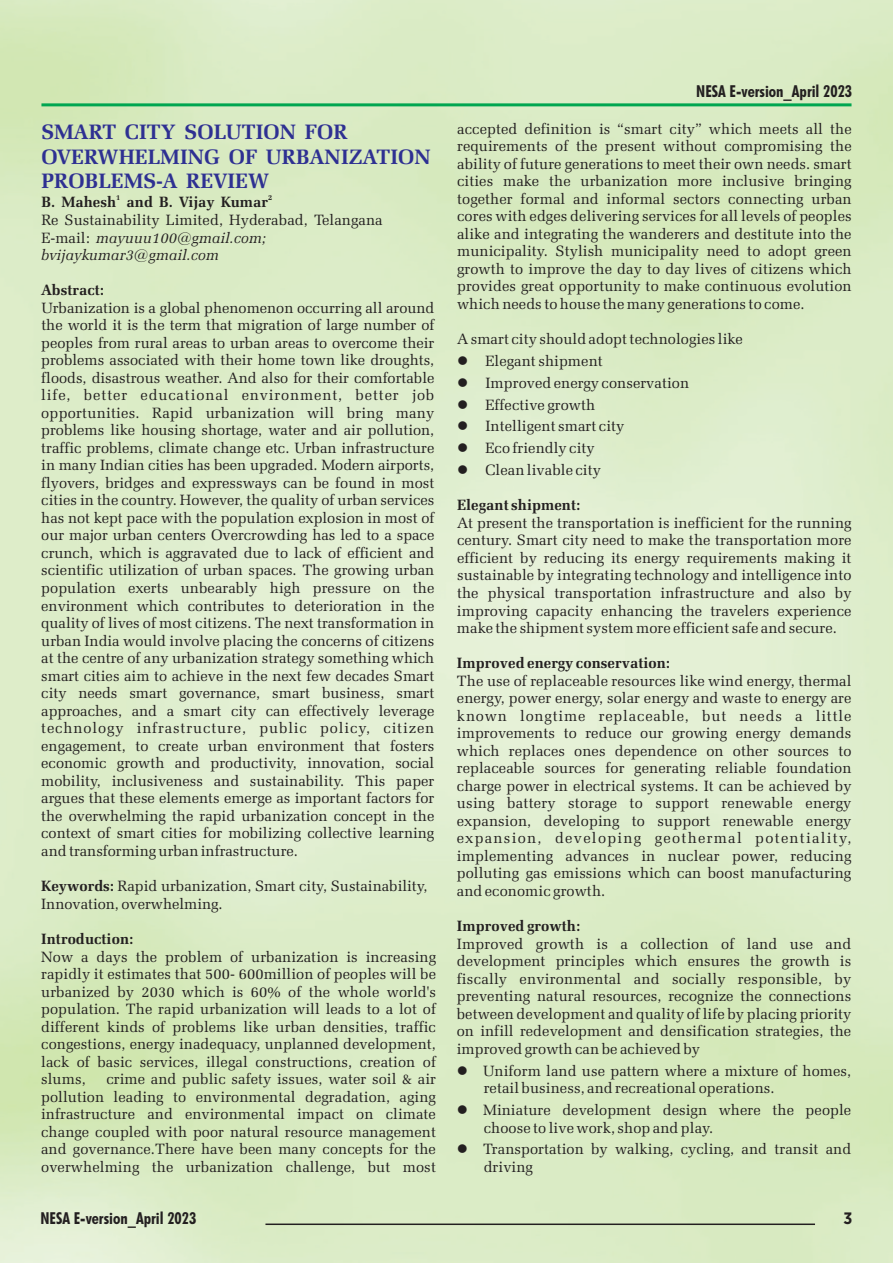
<style>
.page{position:relative;width:893px;height:1263px;background:#fff}
.page>*{position:absolute;margin:0;border:0;box-sizing:border-box;transform-origin:0 0}
.t1{font:700 21px/24.6px "Zapf Elliptical 711 BT";letter-spacing:.005em;color:#2e3092}
.t2{font:700 condensed 16.5px "Futura BT";color:#231f20}
.t3{font:700 16.5px "Gotham Narrow";color:#231f20}
.t4{font:15px/17.5px "Zapf Elliptical 711 BT";letter-spacing:.005em;color:#231f20;text-align:justify}
.t5{font:700 15px "Zapf Elliptical 711 BT";letter-spacing:.005em;color:#231f20}
.t6{font:700 7.5px "Zapf Elliptical 711 BT";color:#231f20}
.s1{font-style:italic}
.s2{font-weight:700}
</style>
<div class="page">
<img style="left:0;top:0;width:893px;height:1263px">
<hr style="left:41px;top:103px;width:810px;height:3px;background:#00a650">
<hr style="left:265px;top:1223px;width:550px;height:2px;background:#231f20">
<h1 class="t1" style="left:41px;top:121px;width:391px">SMART CITY SOLUTION FOR<br>OVERWHELMING OF URBANIZATION<br>PROBLEMS-A REVIEW</h1>
<p class="t6" style="left:116px;top:194px;width:6px">1</p>
<p class="t6" style="left:268px;top:194px;width:6px">2</p>
<p class="t5" style="left:41px;top:196px;width:228px">B. Mahesh and B. Vijay Kumar</p>
<p class="t4" style="left:41px;top:212px;width:343px;text-align:left">Re Sustainability Limited, Hyderabad, Telangana<br>E-mail: <span class="s1">mayuuu100@gmail.com; bvijaykumar3@gmail.com</span></p>
<p class="t5" style="left:41px;top:284px;width:64px">Abstract:</p>
<p class="t4" style="left:41px;top:300px;width:395px">Urbanization is a global phenomenon occurring all around the world it is the term that migration of large number of peoples from rural areas to urban areas to overcome their problems associated with their home town like droughts, floods, disastrous weather. And also for their comfortable life, better educational environment, better job opportunities. Rapid urbanization will bring many problems like housing shortage, water and air pollution, traffic problems, climate change etc. Urban infrastructure in many Indian cities has been upgraded. Modern airports, flyovers, bridges and expressways can be found in most cities in the country. However, the quality of urban services has not kept pace with the population explosion in most of our major urban centers Overcrowding has led to a space crunch, which is aggravated due to lack of efficient and scientific utilization of urban spaces. The growing urban population exerts unbearably high pressure on the environment which contributes to deterioration in the quality of lives of most citizens. The next transformation in urban India would involve placing the concerns of citizens at the centre of any urbanization strategy something which smart cities aim to achieve in the next few decades Smart city needs smart governance, smart business, smart approaches, and a smart city can effectively leverage technology infrastructure, public policy, citizen engagement, to create urban environment that fosters economic growth and productivity, innovation, social mobility, inclusiveness and sustainability. This paper argues that these elements emerge as important factors for the overwhelming the rapid urbanization concept in the context of smart cities for mobilizing collective learning and transforming urban infrastructure.</p>
<p class="t4" style="left:41px;top:878px;width:388px"><span class="s2">Keywords:</span> Rapid urbanization, Smart city, Sustainability,<br>Innovation, overwhelming.</p>
<p class="t5" style="left:41px;top:933px;width:94px">Introduction:</p>
<p class="t4" style="left:41px;top:949px;width:396px">Now a days the problem of urbanization is increasing rapidly it estimates that 500- 600million of peoples will be urbanized by 2030 which is 60% of the whole world's population. The rapid urbanization will leads to a lot of different kinds of problems like urban densities, traffic congestions, energy inadequacy, unplanned development, lack of basic services, illegal constructions, creation of slums,</p>
<p class="t4" style="left:41px;top:1071px;width:396px;text-indent:65px">crime and public safety issues, water soil &amp; air pollution leading to environmental degradation, aging infrastructure and environmental impact on climate change coupled with poor natural resource management and governance.There have been many concepts for the overwhelming the urbanization challenge, but most</p>
<p class="t2" style="left:696px;top:84px;width:157px">NESA E-version_April 2023</p>
<p class="t4" style="left:457px;top:121px;width:396px">accepted definition is “smart city” which meets all the requirements of the present without compromising the ability of future generations to meet their own needs. smart cities make the urbanization more inclusive bringing together formal and informal sectors connecting urban cores with edges delivering services for all levels of peoples alike and integrating the wanderers and destitute into the municipality. Stylish municipality need to adopt green growth to improve the day to day lives of citizens which provides great opportunity to make continuous evolution which needs to house the many generations to come.</p>
<p class="t4" style="left:457px;top:331px;width:287px">A smart city should adopt technologies like</p>
<p class="t4" style="left:457px;top:353px;width:147px">● Elegant shipment</p>
<p class="t4" style="left:457px;top:375px;width:234px">● Improved energy conservation</p>
<p class="t4" style="left:457px;top:397px;width:140px">● Effective growth</p>
<p class="t4" style="left:457px;top:419px;width:169px">● Intelligent smart city</p>
<p class="t4" style="left:457px;top:441px;width:139px">● Eco friendly city</p>
<p class="t4" style="left:457px;top:463px;width:145px">● Clean livable city</p>
<p class="t5" style="left:457px;top:499px;width:125px">Elegant shipment:</p>
<p class="t4" style="left:457px;top:515px;width:396px">At present the transportation is inefficient for the running century. Smart city need to make the transportation more efficient by reducing its energy requirements making it sustainable by integrating technology and intelligence into the physical transportation infrastructure and also by improving capacity enhancing the travelers experience make the shipment system more efficient safe and secure.</p>
<p class="t5" style="left:457px;top:657px;width:215px">Improved energy conservation:</p>
<p class="t4" style="left:457px;top:673px;width:396px">The use of replaceable resources like wind energy, thermal energy, power energy, solar energy and waste to energy are known longtime replaceable, but needs a little improvements to reduce our growing energy demands which replaces ones dependence on other sources to replaceable sources for generating reliable foundation charge power in electrical systems. It can be achieved by using battery storage to support renewable energy expansion, developing to support renewable energy expansion, developing geothermal potentiality, implementing advances in nuclear power, reducing polluting gas emissions which can boost manufacturing and economic growth.</p>
<p class="t5" style="left:457px;top:920px;width:125px">Improved growth:</p>
<p class="t4" style="left:457px;top:936px;width:396px">Improved growth is a collection of land use and development principles which ensures the growth is fiscally environmental and socially responsible, by preventing natural resources, recognize the connections between development and quality of life by placing priority on infill redevelopment and densification strategies, the improved growth can be achieved by</p>
<p class="t4" style="left:484px;top:1063px;width:369px;text-indent:-27px">● Uniform land use pattern where a mixture of homes, retail business, and recreational operations.</p>
<p class="t4" style="left:484px;top:1102px;width:369px;text-indent:-27px">● Miniature development design where the people choose to live work, shop and play.</p>
<p class="t4" style="left:484px;top:1142px;width:369px;text-indent:-27px">● Transportation by walking, cycling, and transit and driving</p>
<p class="t2" style="left:40px;top:1211px;width:157px">NESA E-version_April 2023</p>
<p class="t3" style="left:843px;top:1210px;width:10px">3</p>
</div>
